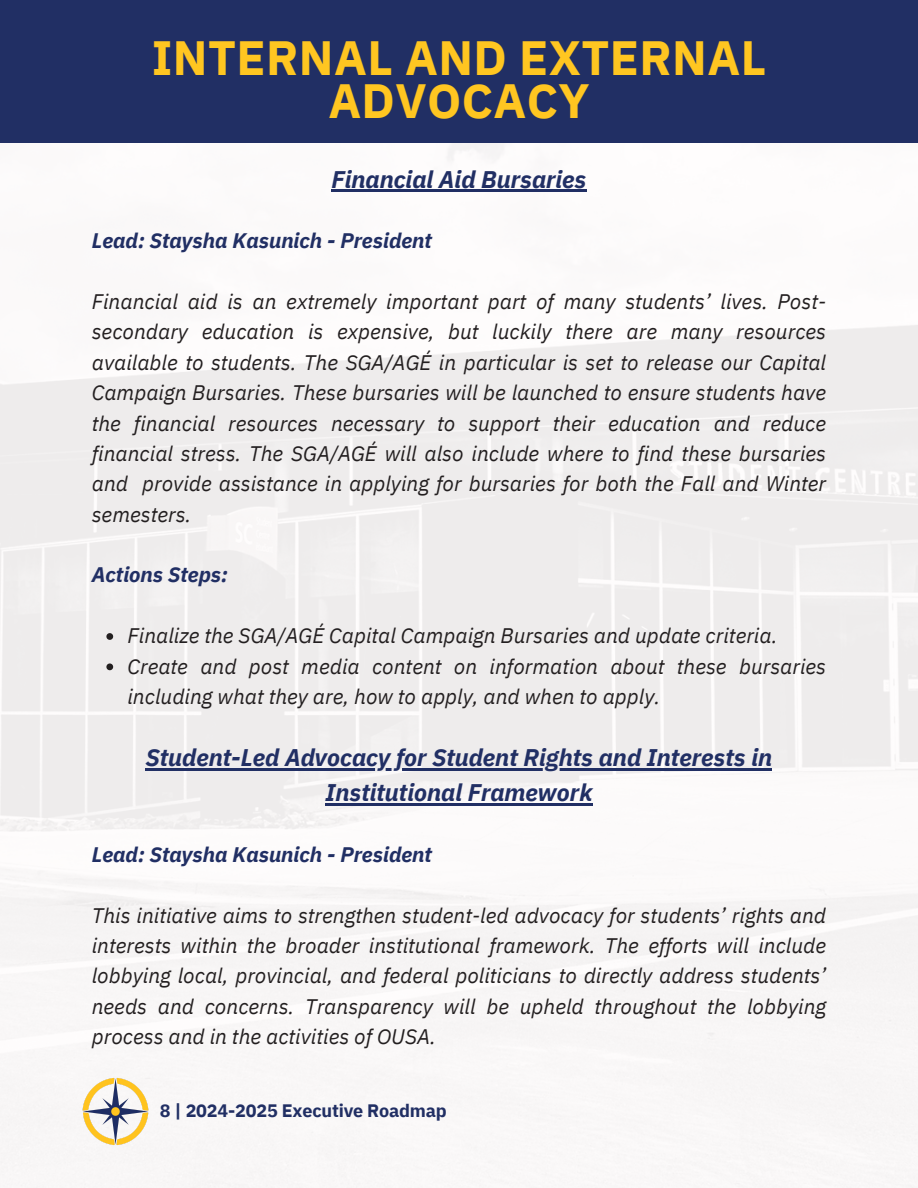
<style>
.page{position:relative;width:918px;height:1188px;background:#fff}
.page>*{position:absolute;margin:0;border:0;box-sizing:border-box;transform-origin:0 0}
.t1{font:700 48px/42.8px "IBM Plex Sans";letter-spacing:.01em;color:#ffc621;text-align:center}
.t2{font:italic 700 24px/34.8px "IBM Plex Sans";color:#212f64;text-align:center}
.t3{font:italic 21px/30.3px "IBM Plex Sans";color:#231f20;text-align:justify}
.t4{font:italic 700 21px "IBM Plex Sans";color:#212f64}
.t5{font:700 18px "IBM Plex Sans";letter-spacing:-.01em;color:#212f64}
</style>
<div class="page">
<img style="left:0;top:143px;width:918px;height:1045px">
<div style="left:0;top:0;width:918px;height:143px;background:#212f64"></div>
<img style="left:47px;top:1072px;width:136px;height:78px">
<hr style="left:331px;top:190px;width:256px;height:2px;background:#212f64">
<svg style="left:106px;top:633px;width:7px;height:7px"></svg>
<svg style="left:106px;top:663px;width:7px;height:7px"></svg>
<hr style="left:146px;top:768px;width:626px;height:3px;background:#212f64">
<hr style="left:325px;top:803px;width:102px;height:3px;background:#212f64">
<hr style="left:427px;top:803px;width:166px;height:3px;background:#212f64">
<h1 class="t1" style="left:152px;top:36px;width:616px">INTERNAL AND EXTERNAL<br>ADVOCACY</h1>
<h4 class="t2" style="left:331px;top:161px;width:257px">Financial Aid Bursaries</h4>
<h3 class="t4" style="left:92px;top:227px;width:342px">Lead: Staysha Kasunich - President</h3>
<p class="t3" style="left:92px;top:286px;width:736px">Financial aid is an extremely important part of many students’ lives. Post&shy;secondary education is expensive, but luckily there are many resources available to students. The SGA/AGÉ in particular is set to release our Capital Campaign Bursaries. These bursaries will be launched to ensure students have the financial resources necessary to support their education and reduce financial stress. The SGA/AGÉ will also include where to find these bursaries and provide assistance in applying for bursaries for both the Fall and Winter semesters.</p>
<p class="t4" style="left:92px;top:561px;width:138px">Actions Steps:</p>
<h2 class="t3" style="left:127px;top:620px;width:651px">Finalize the SGA/AGÉ Capital Campaign Bursaries and update criteria.</h2>
<h3 class="t3" style="left:127px;top:651px;width:700px">Create and post media content on information about these bursaries including what they are, how to apply, and when to apply.</h3>
<h4 class="t2" style="left:146px;top:740px;width:628px">Student-Led Advocacy for Student Rights and Interests in<br>Institutional Framework</h4>
<p class="t4" style="left:92px;top:840px;width:342px">Lead: Staysha Kasunich - President</p>
<p class="t3" style="left:92px;top:900px;width:736px">This initiative aims to strengthen student-led advocacy for students’ rights and interests within the broader institutional framework. The efforts will include lobbying local, provincial, and federal politicians to directly address students’ needs and concerns. Transparency will be upheld throughout the lobbying process and in the activities of OUSA.</p>
<h2 class="t5" style="left:160px;top:1099px;width:289px">8 | 2024-2025 Executive Roadmap</h2>
</div>
